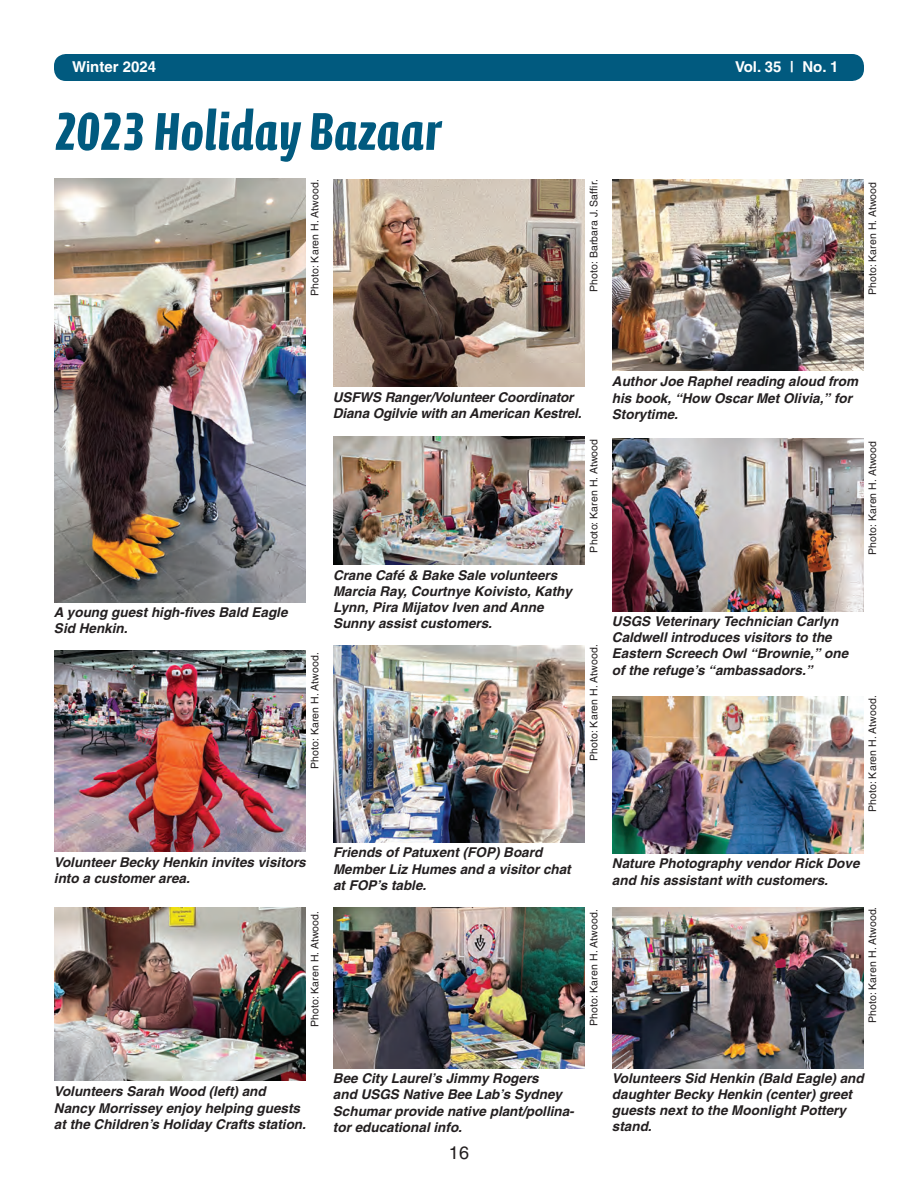
<style>
.page{position:relative;width:918px;height:1188px;background:#fff}
.page>*{position:absolute;margin:0;border:0;box-sizing:border-box;transform-origin:0 0}
.t1{font:700 54px "Calcite Pro";color:#015a7f}
.t2{font:18px "Helvetica";color:#231f20}
.t3{font:700 15px "Helvetica";color:#fff}
.t4{font:italic 700 13.5px/16.2px "Helvetica";color:#231f20}
.t5{font:10.5px "Helvetica";letter-spacing:.01em;color:#231f20}
</style>
<div class="page">
<div style="left:54px;top:54px;width:810px;height:27px;background:#015a7f;border-radius:12px"></div>
<img style="left:54px;top:178px;width:252px;height:425px">
<img style="left:54px;top:651px;width:252px;height:201px">
<img style="left:54px;top:908px;width:252px;height:173px">
<img style="left:333px;top:907px;width:252px;height:162px">
<img style="left:333px;top:180px;width:252px;height:207px">
<img style="left:333px;top:437px;width:252px;height:127px">
<img style="left:333px;top:645px;width:252px;height:198px">
<img style="left:612px;top:180px;width:252px;height:191px">
<img style="left:612px;top:439px;width:252px;height:172px">
<img style="left:612px;top:696px;width:252px;height:158px">
<img style="left:612px;top:907px;width:252px;height:161px">
<p class="t3" style="left:72px;top:58px;width:86px">Winter 2024</p>
<p class="t3" style="left:735px;top:58px;width:105px">Vol. 35 | No. 1</p>
<h1 class="t1" style="left:54px;top:100px;width:388px">2023 Holiday Bazaar</h1>
<p class="t5" style="left:309px;top:296px;width:118px;rotate:-90deg">Photo: Karen H. Atwood.</p>
<p class="t5" style="left:588px;top:292px;width:114px;rotate:-90deg">Photo: Barbara J. Saffir.</p>
<p class="t5" style="left:866px;top:295px;width:115px;rotate:-90deg">Photo: Karen H. Atwood</p>
<p class="t4" style="left:54px;top:604px;width:235px">A young guest high-fives Bald Eagle<br>Sid Henkin.</p>
<p class="t5" style="left:309px;top:769px;width:118px;rotate:-90deg">Photo: Karen H. Atwood.</p>
<p class="t4" style="left:333px;top:389px;width:250px">USFWS Ranger/Volunteer Coordinator<br>Diana Ogilvie with an American Kestrel.</p>
<p class="t4" style="left:333px;top:566px;width:241px">Crane Café &amp; Bake Sale volunteers<br>Marcia Ray, Courtnye Koivisto, Kathy<br>Lynn, Pira Mijatov Iven and Anne<br>Sunny assist customers.</p>
<p class="t5" style="left:588px;top:553px;width:115px;rotate:-90deg">Photo: Karen H. Atwood</p>
<p class="t5" style="left:588px;top:761px;width:118px;rotate:-90deg">Photo: Karen H. Atwood.</p>
<p class="t4" style="left:612px;top:373px;width:248px">Author Joe Raphel reading aloud from his book, “How Oscar Met Olivia,” for<br>Storytime.</p>
<p class="t5" style="left:866px;top:555px;width:115px;rotate:-90deg">Photo: Karen H. Atwood</p>
<p class="t4" style="left:612px;top:613px;width:238px">USGS Veterinary Technician Carlyn Caldwell introduces visitors to the Eastern Screech Owl “Brownie,” one of the refuge’s “ambassadors.”</p>
<p class="t5" style="left:866px;top:812px;width:118px;rotate:-90deg">Photo: Karen H. Atwood.</p>
<p class="t4" style="left:54px;top:854px;width:253px">Volunteer Becky Henkin invites visitors into a customer area.</p>
<p class="t4" style="left:333px;top:844px;width:239px">Friends of Patuxent (FOP) Board<br>Member Liz Humes and a visitor chat at FOP’s table.</p>
<p class="t5" style="left:309px;top:1027px;width:118px;rotate:-90deg">Photo: Karen H. Atwood.</p>
<p class="t5" style="left:588px;top:1026px;width:118px;rotate:-90deg">Photo: Karen H. Atwood.</p>
<p class="t4" style="left:612px;top:855px;width:249px">Nature Photography vendor Rick Dove and his assistant with customers.</p>
<p class="t5" style="left:866px;top:1023px;width:118px;rotate:-90deg">Photo: Karen H. Atwood.</p>
<p class="t4" style="left:54px;top:1083px;width:253px">Volunteers Sarah Wood (left) and<br>Nancy Morrissey enjoy helping guests at the Children’s Holiday Crafts station.</p>
<p class="t4" style="left:333px;top:1070px;width:243px">Bee City Laurel’s Jimmy Rogers<br>and USGS Native Bee Lab’s Sydney<br>Schumar provide native plant/pollina&shy;tor educational info.</p>
<h2 class="t2" style="left:449px;top:1142px;width:22px">16</h2>
<p class="t4" style="left:612px;top:1070px;width:253px">Volunteers Sid Henkin (Bald Eagle) and daughter Becky Henkin (center) greet guests next to the Moonlight Pottery stand.</p>
</div>
